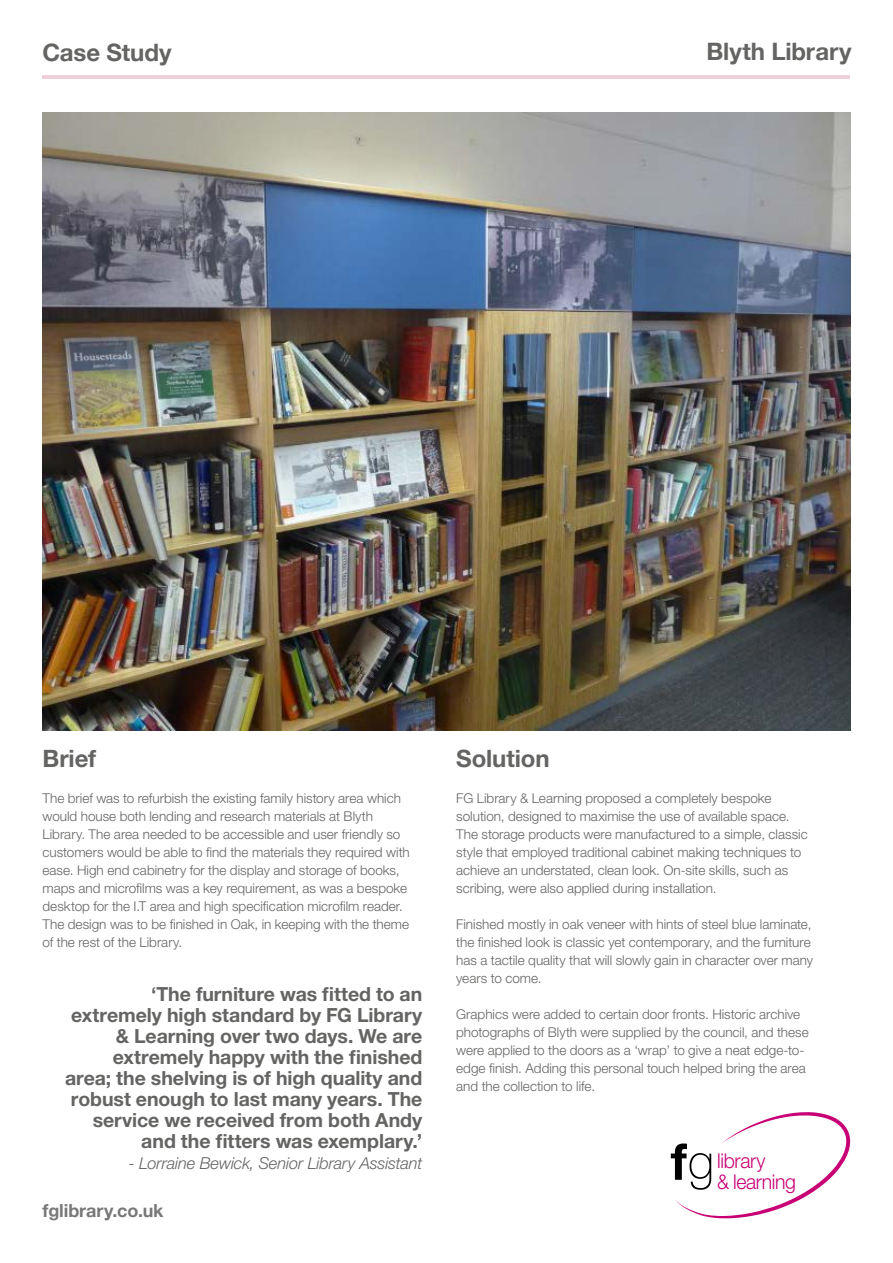
<style>
.page{position:relative;width:893px;height:1263px;background:#fff}
.page>*{position:absolute;margin:0;border:0;box-sizing:border-box;transform-origin:0 0}
.t1{font:700 24px "Helvetica Neue";letter-spacing:-.005em;color:#646463}
.t2{font:700 24px "Helvetica Neue LT Std";letter-spacing:-.005em;color:#646463}
.t3{font:300 20.4px/21.3px "Helvetica Neue";letter-spacing:-.015em;color:#c80075;scale:.96 1}
.t4{font:700 19.5px/21px "Helvetica Neue LT Std";letter-spacing:-.005em;color:#646463;text-align:right}
.t5{font:700 18px "Helvetica Neue";letter-spacing:-.005em;color:#787878}
.t6{font:italic 300 16.5px "Helvetica Neue LT Std";letter-spacing:-.01em;color:#646463}
.t7{font:300 13.5px/18px "Helvetica Neue LT Std";color:#646463}
</style>
<div class="page">
<svg style="left:671px;top:1112px;width:179px;height:106px"></svg>
<hr style="left:43px;top:75px;width:807px;height:4px;background:#f0ceda">
<img style="left:43px;top:113px;width:807px;height:617px">
<h1 class="t1" style="left:43px;top:37px;width:131px">Case Study</h1>
<h1 class="t1" style="left:706px;top:36px;width:147px">Blyth Library</h1>
<h1 class="t2" style="left:43px;top:743px;width:55px">Brief</h1>
<p class="t7" style="left:43px;top:788px;width:369px">The brief was to refurbish the existing family history area which would house both lending and research materials at Blyth Library. The area needed to be accessible and user friendly so customers would be able to find the materials they required with ease. High end cabinetry for the display and storage of books, maps and microfilms was a key requirement, as was a bespoke desktop for the I.T area and high specification microfilm reader.<br>The design was to be finished in Oak, in keeping with the theme of the rest of the Library.</p>
<p class="t4" style="left:65px;top:982px;width:359px">‘The furniture was fitted to an extremely high standard by FG Library &amp; Learning over two days. We are extremely happy with the finished area; the shelving is of high quality and robust enough to last many years. The service we received from both Andy and the fitters was exemplary.’</p>
<p class="t6" style="left:129px;top:1153px;width:295px">- Lorraine Bewick, Senior Library Assistant</p>
<h3 class="t5" style="left:43px;top:1200px;width:123px">fglibrary.co.uk</h3>
<h1 class="t2" style="left:456px;top:743px;width:95px">Solution</h1>
<p class="t7" style="left:456px;top:788px;width:353px">FG Library &amp; Learning proposed a completely bespoke solution, designed to maximise the use of available space.<br>The storage products were manufactured to a simple, classic style that employed traditional cabinet making techniques to achieve an understated, clean look. On-site skills, such as scribing, were also applied during installation.</p>
<p class="t7" style="left:456px;top:914px;width:358px">Finished mostly in oak veneer with hints of steel blue laminate, the finished look is classic yet contemporary, and the furniture has a tactile quality that will slowly gain in character over many years to come.</p>
<p class="t7" style="left:456px;top:1004px;width:354px">Graphics were added to certain door fronts. Historic archive photographs of Blyth were supplied by the council, and these were applied to the doors as a ‘wrap’ to give a neat edge-to&shy;edge finish. Adding this personal touch helped bring the area and the collection to life.</p>
<h2 class="t3" style="left:717px;top:1148px;width:84px">library<br>&amp; learning</h2>
</div>
